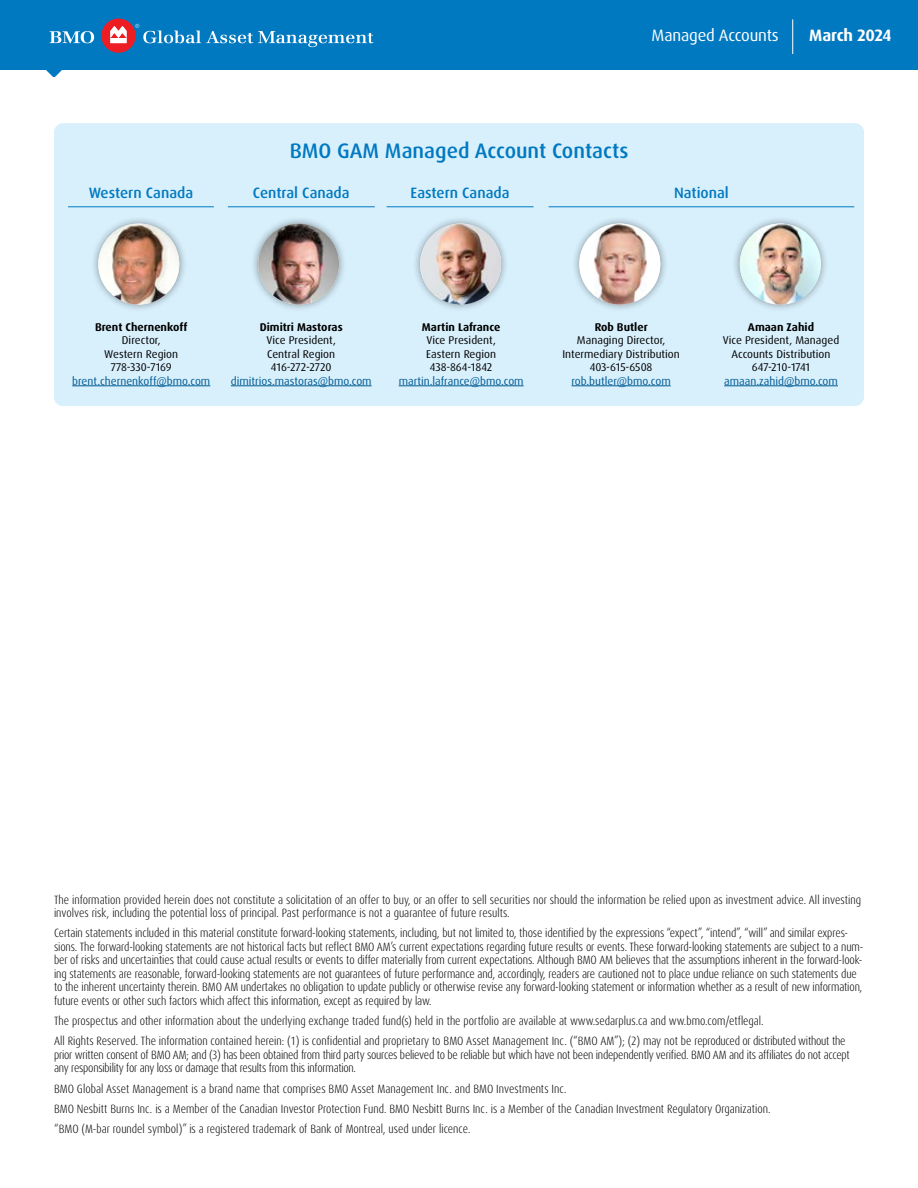
<style>
.page{position:relative;width:918px;height:1188px;background:#fff}
.page>*{position:absolute;margin:0;border:0;box-sizing:border-box;transform-origin:0 0}
.t1{font:500 21px "Dax Pro";color:#0079c1}
.t2{font:16.5px "Dax Pro";letter-spacing:-.01em;color:#fff}
.t3{font:700 16.5px "Dax Pro";letter-spacing:-.02em;color:#fff}
.t4{font:500 15px "Dax Pro";color:#0079c1}
.t5{font:300 condensed 12px/13.5px "Dax Pro";letter-spacing:-.01em;color:#000}
.t6{font:11.25px/13.5px "Dax Pro";color:#000;text-align:center}
.t7{font:11.25px "Dax Pro";color:#005a93}
.t8{font:700 11.25px "Dax Pro";color:#000}
</style>
<div class="page">
<div style="left:0;top:0;width:918px;height:69px;background:#0079c1"></div>
<svg style="left:50px;top:31px;width:44px;height:12px"></svg>
<div style="left:101px;top:19px;width:35px;height:34px;background:#ed1d24;border-radius:50%"></div>
<svg style="left:110px;top:26px;width:17px;height:17px"></svg>
<svg style="left:135px;top:24px;width:239px;height:23px"></svg>
<svg style="left:45px;top:69px;width:18px;height:8px"></svg>
<div style="left:54px;top:123px;width:810px;height:283px;background:#d8f0fc;border-radius:9px"></div>
<div style="left:91px;top:215px;width:97px;height:97px;background:#000;opacity:.4"></div>
<img style="left:98px;top:224px;width:81px;height:81px;border-radius:40px">
<div style="left:250px;top:215px;width:98px;height:97px;background:#000;opacity:.4"></div>
<img style="left:258px;top:224px;width:81px;height:81px;border-radius:40px">
<div style="left:412px;top:215px;width:98px;height:97px;background:#000;opacity:.4"></div>
<img style="left:420px;top:224px;width:81px;height:81px;border-radius:40px">
<div style="left:572px;top:215px;width:97px;height:97px;background:#000;opacity:.4"></div>
<img style="left:579px;top:224px;width:81px;height:81px;border-radius:40px">
<div style="left:732px;top:215px;width:97px;height:97px;background:#000;opacity:.4"></div>
<img style="left:740px;top:224px;width:81px;height:81px;border-radius:40px">
<hr style="left:72px;top:386px;width:138px;height:1px;background:#005a93">
<hr style="left:231px;top:386px;width:141px;height:1px;background:#005a93">
<hr style="left:399px;top:386px;width:125px;height:1px;background:#005a93">
<hr style="left:571px;top:386px;width:100px;height:1px;background:#005a93">
<hr style="left:724px;top:386px;width:114px;height:1px;background:#005a93">
<hr style="left:68px;top:207px;width:146px;height:1px;background:#0079c1">
<hr style="left:228px;top:207px;width:147px;height:1px;background:#0079c1">
<hr style="left:387px;top:207px;width:147px;height:1px;background:#0079c1">
<hr style="left:549px;top:207px;width:305px;height:1px;background:#0079c1">
<hr style="left:792px;top:19px;width:1px;height:35px;background:#fff">
<h2 class="t2" style="left:652px;top:25px;width:129px">Managed Accounts</h2>
<h2 class="t3" style="left:809px;top:25px;width:84px">March 2024</h2>
<h1 class="t1" style="left:290px;top:137px;width:340px">BMO GAM Managed Account Contacts</h1>
<p class="t4" style="left:89px;top:183px;width:106px">Western Canada</p>
<p class="t4" style="left:253px;top:183px;width:98px">Central Canada</p>
<p class="t4" style="left:411px;top:183px;width:100px">Eastern Canada</p>
<p class="t4" style="left:674px;top:183px;width:56px">National</p>
<p class="t8" style="left:95px;top:319px;width:94px">Brent Chernenkoff</p>
<p class="t6" style="left:104px;top:334px;width:75px">Director,<br>Western Region<br>778-330-7169</p>
<p class="t7" style="left:72px;top:374px;width:140px">brent.chernenkoff@bmo.com</p>
<p class="t8" style="left:260px;top:319px;width:85px">Dimitri Mastoras</p>
<p class="t6" style="left:266px;top:334px;width:71px">Vice President,<br>Central Region<br>416-272-2720</p>
<p class="t7" style="left:231px;top:374px;width:142px">dimitrios.mastoras@bmo.com</p>
<p class="t8" style="left:422px;top:319px;width:80px">Martin Lafrance</p>
<p class="t6" style="left:426px;top:334px;width:71px">Vice President,<br>Eastern Region<br>438-864-1842</p>
<p class="t7" style="left:399px;top:374px;width:126px">martin.lafrance@bmo.com</p>
<p class="t8" style="left:595px;top:319px;width:54px">Rob Butler</p>
<p class="t6" style="left:562px;top:334px;width:119px">Managing Director,<br>Intermediary Distribution<br>403-615-6508</p>
<p class="t7" style="left:571px;top:374px;width:101px">rob.butler@bmo.com</p>
<p class="t8" style="left:748px;top:319px;width:68px">Amaan Zahid</p>
<p class="t6" style="left:723px;top:334px;width:118px">Vice President, Managed<br>Accounts Distribution<br>647-210-1741</p>
<p class="t7" style="left:724px;top:374px;width:115px">amaan.zahid@bmo.com</p>
<p class="t5" style="left:54px;top:893px;width:809px">The information provided herein does not constitute a solicitation of an offer to buy, or an offer to sell securities nor should the information be relied upon as investment advice. All investing involves risk, including the potential loss of principal. Past performance is not a guarantee of future results.</p>
<p class="t5" style="left:54px;top:927px;width:811px">Certain statements included in this material constitute forward-looking statements, including, but not limited to, those identified by the expressions “expect”, “intend”, “will” and similar expres&shy;sions. The forward-looking statements are not historical facts but reflect BMO AM’s current expectations regarding future results or events. These forward-looking statements are subject to a num&shy;ber of risks and uncertainties that could cause actual results or events to differ materially from current expectations. Although BMO AM believes that the assumptions inherent in the forward-look&shy;ing statements are reasonable, forward-looking statements are not guarantees of future performance and, accordingly, readers are cautioned not to place undue reliance on such statements due to the inherent uncertainty therein. BMO AM undertakes no obligation to update publicly or otherwise revise any forward-looking statement or information whether as a result of new information, future events or other such factors which affect this information, except as required by law.</p>
<p class="t5" style="left:54px;top:1011px;width:793px;line-height:20.2px">The prospectus and other information about the underlying exchange traded fund(s) held in the portfolio are available at www.sedarplus.ca and ww.bmo.com/etflegal.<br>All Rights Reserved. The information contained herein: (1) is confidential and proprietary to BMO Asset Management Inc. (“BMO AM”); (2) may not be reproduced or distributed without the</p>
<p class="t5" style="left:54px;top:1048px;width:797px">prior written consent of BMO AM; and (3) has been obtained from third party sources believed to be reliable but which have not been independently verified. BMO AM and its affiliates do not accept any responsibility for any loss or damage that results from this information.</p>
<p class="t5" style="left:54px;top:1078px;width:718px;line-height:20.2px">BMO Global Asset Management is a brand name that comprises BMO Asset Management Inc. and BMO Investments Inc.<br>BMO Nesbitt Burns Inc. is a Member of the Canadian Investor Protection Fund. BMO Nesbitt Burns Inc. is a Member of the Canadian Investment Regulatory Organization. “BMO (M-bar roundel symbol)” is a registered trademark of Bank of Montreal, used under licence.</p>
</div>
